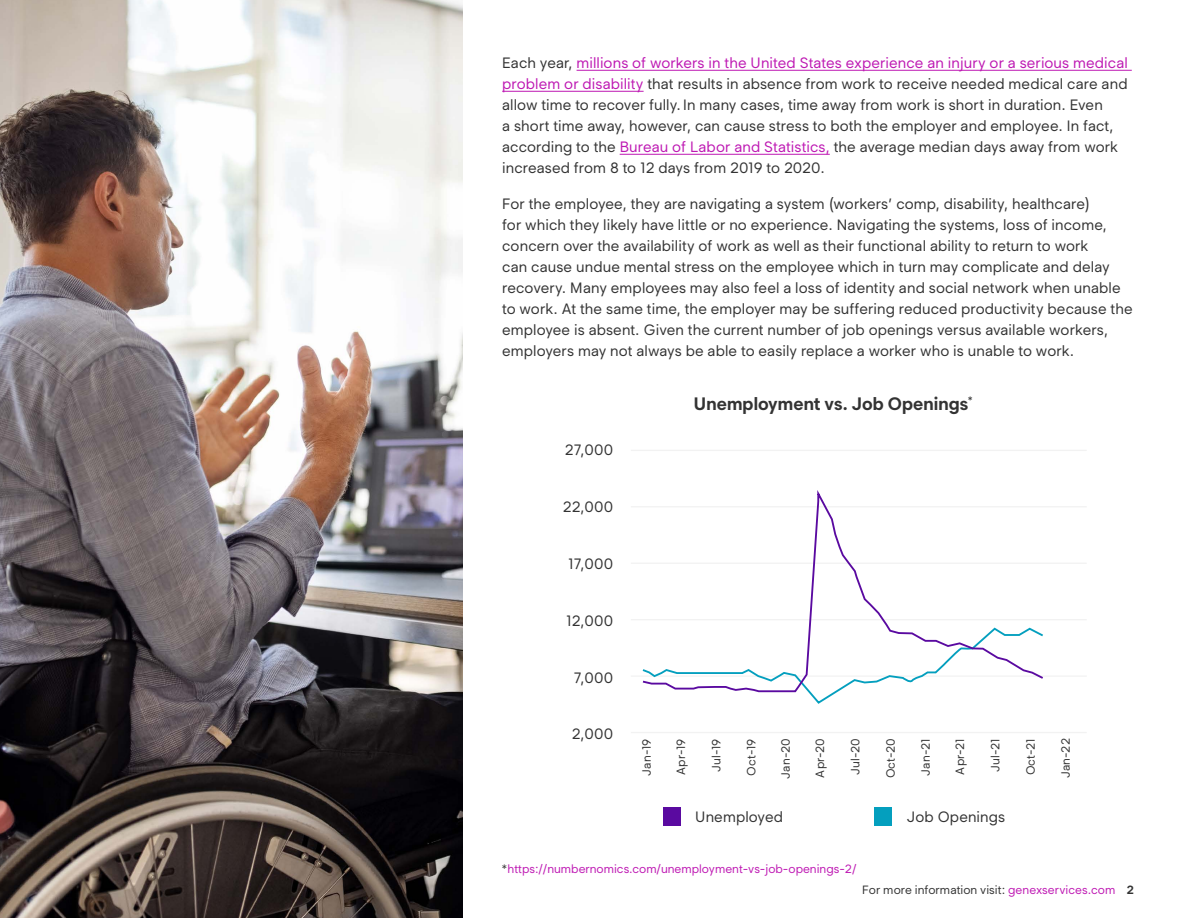
<style>
.page{position:relative;width:1188px;height:918px;background:#fff}
.page>*{position:absolute;margin:0;border:0;box-sizing:border-box;transform-origin:0 0}
.t1{font:700 18px "Segment";letter-spacing:.005em;color:#333}
.t2{font:15px/21px "Segment";letter-spacing:.005em;color:#333}
.t3{font:12px "Segment";letter-spacing:.01em;color:#333}
.t4{font:12px "Segment";color:#be18b3}
.s1{color:#be18b3}
.s2{color:#333}
.s3{font-weight:700}
</style>
<div class="page">
<hr style="left:577px;top:70px;width:555px;height:1px;background:#be18b3">
<hr style="left:502px;top:91px;width:142px;height:1px;background:#be18b3">
<hr style="left:620px;top:154px;width:210px;height:1px;background:#be18b3">
<div style="left:875px;top:808px;width:17px;height:18px;background:#049fbe"></div>
<div style="left:663px;top:808px;width:17px;height:18px;background:#5a0aa0"></div>
<hr style="left:631px;top:450px;width:456px;height:1px;background:#f2f2f2">
<hr style="left:631px;top:506px;width:456px;height:1px;background:#f2f2f2">
<hr style="left:631px;top:563px;width:456px;height:1px;background:#f2f2f2">
<hr style="left:631px;top:619px;width:456px;height:1px;background:#f2f2f2">
<hr style="left:631px;top:675px;width:456px;height:2px;background:#f2f2f2">
<hr style="left:631px;top:732px;width:456px;height:1px;background:#f2f2f2">
<svg style="left:642px;top:490px;width:401px;height:203px"></svg>
<img style="left:0;top:0;width:462px;height:918px">
<p class="t2" style="left:502px;top:52px;width:627px">Each year, <span class="s1">millions of workers in the United States experience an injury or a serious medical problem or disability</span> that results in absence from work to receive needed medical care and allow time to recover fully. In many cases, time away from work is short in duration. Even<br>a short time away, however, can cause stress to both the employer and employee. In fact, according to the <span class="s1">Bureau of Labor and Statistics,</span> the average median days away from work increased from 8 to 12 days from 2019 to 2020.</p>
<p class="t2" style="left:502px;top:193px;width:632px">For the employee, they are navigating a system (workers’ comp, disability, healthcare)<br>for which they likely have little or no experience. Navigating the systems, loss of income, concern over the availability of work as well as their functional ability to return to work<br>can cause undue mental stress on the employee which in turn may complicate and delay recovery. Many employees may also feel a loss of identity and social network when unable to work. At the same time, the employer may be suffering reduced productivity because the employee is absent. Given the current number of job openings versus available workers, employers may not always be able to easily replace a worker who is unable to work.</p>
<p class="t2" style="left:565px;top:439px;width:50px">27,000</p>
<p class="t2" style="left:563px;top:496px;width:52px">22,000</p>
<p class="t2" style="left:568px;top:553px;width:47px">17,000</p>
<p class="t2" style="left:566px;top:610px;width:49px">12,000</p>
<p class="t2" style="left:574px;top:667px;width:41px">7,000</p>
<p class="t2" style="left:572px;top:723px;width:43px">2,000</p>
<p class="t1" style="left:694px;top:392px;width:280px">Unemployment vs. Job Openings<sup>*</sup></p>
<p class="t3" style="left:639px;top:776px;width:39px;rotate:-90deg">Jan-19</p>
<p class="t3" style="left:674px;top:775px;width:38px;rotate:-90deg">Apr-19</p>
<p class="t3" style="left:778px;top:779px;width:42px;rotate:-90deg">Jan-20</p>
<p class="t3" style="left:813px;top:778px;width:41px;rotate:-90deg">Apr-20</p>
<p class="t3" style="left:918px;top:776px;width:39px;rotate:-90deg">Jan-21</p>
<p class="t3" style="left:953px;top:775px;width:38px;rotate:-90deg">Apr-21</p>
<p class="t3" style="left:1058px;top:778px;width:41px;rotate:-90deg">Jan-22</p>
<p class="t3" style="left:709px;top:772px;width:35px;rotate:-90deg">Jul-19</p>
<p class="t3" style="left:744px;top:776px;width:39px;rotate:-90deg">Oct-19</p>
<p class="t3" style="left:848px;top:775px;width:38px;rotate:-90deg">Jul-20</p>
<p class="t3" style="left:988px;top:772px;width:35px;rotate:-90deg">Jul-21</p>
<p class="t3" style="left:883px;top:778px;width:42px;rotate:-90deg">Oct-20</p>
<p class="t3" style="left:1023px;top:775px;width:39px;rotate:-90deg">Oct-21</p>
<p class="t2" style="left:695px;top:807px;width:89px">Unemployed</p>
<p class="t2" style="left:907px;top:806px;width:100px">Job Openings</p>
<p class="t4" style="left:501px;top:861px;width:356px"><span class="s2">*</span>https://numbernomics.com/unemployment-vs-job-openings-2/</p>
<p class="t3" style="left:862px;top:882px;width:273px">For more information visit: <span class="s1">genexservices.com</span> <span class="s3">2</span></p>
</div>
